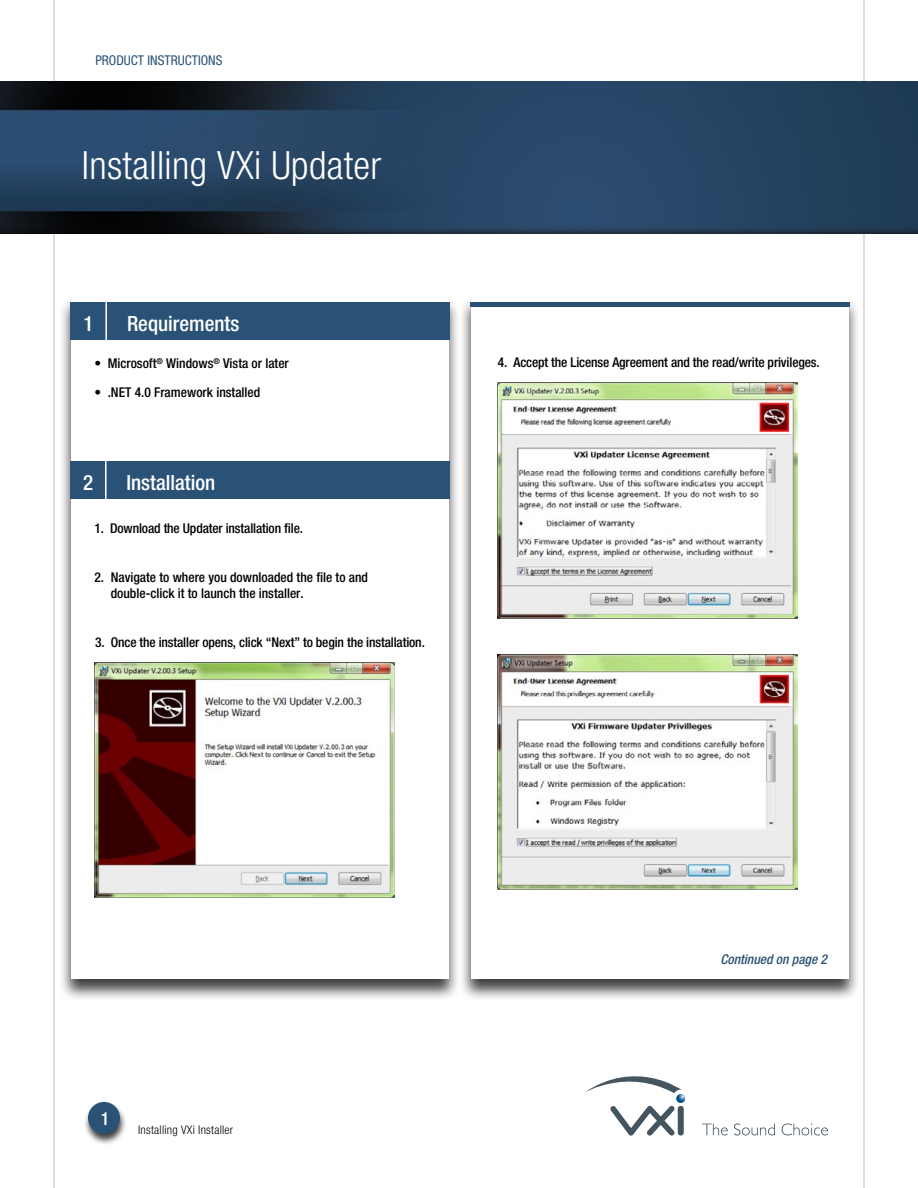
<style>
.page{position:relative;width:918px;height:1188px;background:#fff}
.page>*{position:absolute;margin:0;border:0;box-sizing:border-box;transform-origin:0 0}
.t1{font:300 condensed 39px "Helvetica Neue";letter-spacing:.01em;color:#fff}
.t2{font:500 condensed 21px "Helvetica Neue";color:#fff}
.t3{font:500 condensed 18px "Helvetica Neue";color:#fff}
.t4{font:500 condensed 13.5px/16.5px "Helvetica Neue";letter-spacing:-.01em;color:#000}
.t5{font:condensed 13.5px "Helvetica Neue";color:#2a5276}
.t6{font:italic 500 condensed 13.5px "Helvetica Neue";color:#2a5276}
.t7{font:300 condensed 12px "Helvetica Neue";letter-spacing:.02em;color:#000}
</style>
<div class="page">
<div style="left:58px;top:297px;width:402px;height:705px;background:#000;opacity:.75"></div>
<div style="left:71px;top:298px;width:378px;height:681px;background:#fff"></div>
<div style="left:83px;top:1101px;width:45px;height:45px;background:#000;opacity:.75"></div>
<div style="left:88px;top:1102px;width:32px;height:32px;background:#2a5276;border-radius:50%"></div>
<hr style="left:54px;top:0;width:1px;height:1188px;background:#000">
<hr style="left:864px;top:0;width:1px;height:1188px;background:#000">
<svg style="left:586px;top:1076px;width:99px;height:60px"></svg>
<svg style="left:702px;top:1124px;width:26px;height:11px"></svg>
<svg style="left:734px;top:1123px;width:41px;height:12px"></svg>
<svg style="left:782px;top:1123px;width:46px;height:12px"></svg>
<img style="left:0;top:81px;width:918px;height:153px">
<div style="left:71px;top:302px;width:379px;height:38px;background:#2a5276"></div>
<div style="left:459px;top:296px;width:402px;height:705px;background:#000;opacity:.75"></div>
<div style="left:471px;top:298px;width:378px;height:681px;background:#fff"></div>
<div style="left:471px;top:302px;width:379px;height:5px;background:#2a5276"></div>
<img style="left:497px;top:383px;width:300px;height:235px">
<img style="left:497px;top:655px;width:300px;height:235px">
<img style="left:94px;top:662px;width:300px;height:235px">
<div style="left:70px;top:461px;width:379px;height:38px;background:#2a5276"></div>
<hr style="left:105px;top:455px;width:2px;height:47px;background:#fff">
<hr style="left:105px;top:296px;width:2px;height:47px;background:#fff">
<p class="t5" style="left:95px;top:52px;width:129px">PRODUCT INSTRUCTIONS</p>
<h1 class="t1" style="left:82px;top:142px;width:301px">Installing VXi Updater</h1>
<h2 class="t2" style="left:84px;top:311px;width:12px">1</h2>
<h2 class="t2" style="left:127px;top:311px;width:114px">Requirements</h2>
<p class="t4" style="left:94px;top:355px;width:196px">• Microsoft<sup>®</sup> Windows<sup>®</sup> Vista or later</p>
<p class="t4" style="left:94px;top:383px;width:167px">• .NET 4.0 Framework installed</p>
<h2 class="t2" style="left:83px;top:470px;width:12px">2</h2>
<h2 class="t2" style="left:127px;top:470px;width:90px">Installation</h2>
<p class="t4" style="left:94px;top:520px;width:210px">1. Download the Updater installation file.</p>
<p class="t4" style="left:111px;top:569px;width:259px;text-indent:-16px">2. Navigate to where you downloaded the file to and double-click it to launch the installer.</p>
<p class="t4" style="left:95px;top:633px;width:331px">3. Once the installer opens, click “Next” to begin the installation.</p>
<p class="t4" style="left:498px;top:354px;width:323px">4. Accept the License Agreement and the read/write privileges.</p>
<h3 class="t3" style="left:101px;top:1108px;width:10px">1</h3>
<p class="t7" style="left:138px;top:1123px;width:97px">Installing VXi Installer</p>
<p class="t6" style="left:720px;top:951px;width:108px">Continued on page 2</p>
</div>
